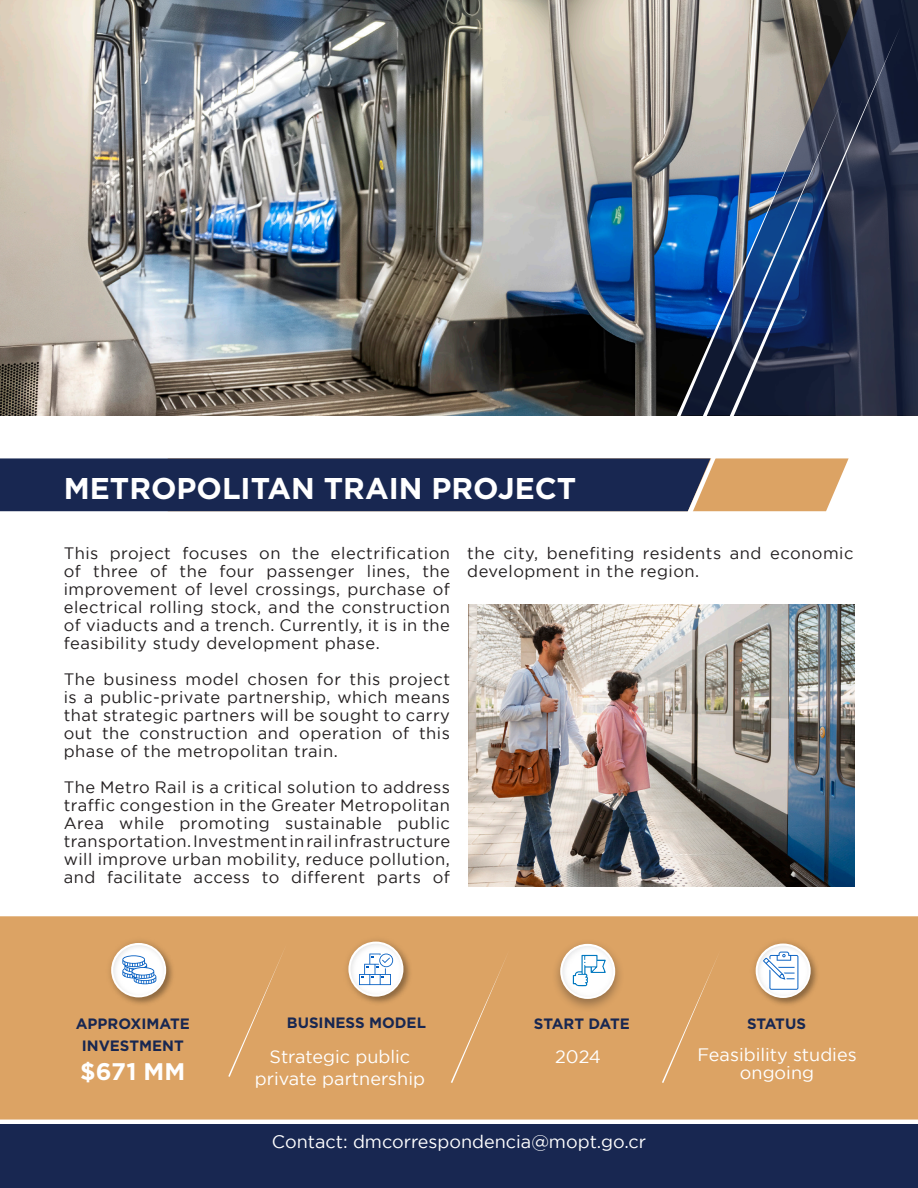
<style>
.page{position:relative;width:918px;height:1188px;background:#fff}
.page>*{position:absolute;margin:0;border:0;box-sizing:border-box;transform-origin:0 0}
.t1{font:700 30px "Gotham";color:#fff}
.t2{font:700 24px "Gotham";color:#fff}
.t3{font:18px/21.6px "Gotham";color:#fff;text-align:center}
.t4{font:16.5px/18px "Gotham";letter-spacing:.03em;color:#231f20;text-align:justify}
.t5{font:700 15px/21.6px "Gotham";color:#182751;text-align:center}
</style>
<div class="page">
<img style="left:0;top:0;width:678px;height:415px">
<svg style="left:678px;top:0;width:240px;height:416px;background:#4a4d58"></svg>
<svg style="left:629px;top:111px;width:55px;height:401px;background:#647587"></svg>
<div style="left:0;top:1124px;width:918px;height:64px;background:#182751"></div>
<div style="left:0;top:458px;width:684px;height:53px;background:#182751"></div>
<svg style="left:684px;top:27px;width:216px;height:485px;background:#656d80"></svg>
<div style="left:0;top:916px;width:918px;height:204px;background:#dca364"></div>
<img style="left:340px;top:933px;width:75px;height:75px">
<div style="left:348px;top:942px;width:55px;height:55px;border:2px solid #fff;border-radius:50%"></div>
<svg style="left:359px;top:954px;width:34px;height:31px"></svg>
<img style="left:747px;top:935px;width:75px;height:74px">
<div style="left:756px;top:944px;width:55px;height:54px;border:2px solid #fff;border-radius:50%"></div>
<svg style="left:763px;top:952px;width:35px;height:38px"></svg>
<img style="left:103px;top:934px;width:74px;height:75px">
<div style="left:111px;top:943px;width:55px;height:54px;border:2px solid #fff;border-radius:50%"></div>
<div style="left:228px;top:943px;width:59px;height:134px;background:#dca364"></div>
<div style="left:662px;top:949px;width:59px;height:134px;background:#dca364"></div>
<div style="left:451px;top:949px;width:59px;height:134px;background:#dca364"></div>
<div style="left:551px;top:939px;width:74px;height:74px;background:#231f20;opacity:.4"></div>
<svg style="left:560px;top:944px;width:55px;height:55px"></svg>
<img style="left:468px;top:604px;width:386px;height:283px">
<h1 class="t1" style="left:64px;top:472px;width:514px">METROPOLITAN TRAIN PROJECT</h1>
<p class="t4" style="left:64px;top:544px;width:388px">This project focuses on the electrification of three of the four passenger lines, the improvement of level crossings, purchase of electrical rolling stock, and the construction of viaducts and a trench. Currently, it is in the feasibility study development phase.</p>
<p class="t4" style="left:64px;top:670px;width:388px">The business model chosen for this project is a public-private partnership, which means that strategic partners will be sought to carry out the construction and operation of this phase of the metropolitan train.</p>
<p class="t4" style="left:64px;top:778px;width:388px">The Metro Rail is a critical solution to address traffic congestion in the Greater Metropolitan Area while promoting sustainable public transportation. Investment in rail infrastructure will improve urban mobility, reduce pollution, and facilitate access to different parts of</p>
<p class="t4" style="left:467px;top:544px;width:388px">the city, benefiting residents and economic development in the region.</p>
<p class="t5" style="left:287px;top:1012px;width:141px">BUSINESS MODEL</p>
<p class="t5" style="left:534px;top:1012px;width:97px">START DATE</p>
<p class="t5" style="left:747px;top:1013px;width:60px">STATUS</p>
<p class="t5" style="left:76px;top:1013px;width:116px">APPROXIMATE<br>INVESTMENT</p>
<h2 class="t2" style="left:80px;top:1058px;width:107px">$671 MM</h2>
<p class="t3" style="left:255px;top:1046px;width:172px">Strategic public private partnership</p>
<p class="t3" style="left:555px;top:1046px;width:47px">2024</p>
<p class="t3" style="left:697px;top:1046px;width:161px;line-height:18px">Feasibility studies ongoing</p>
<p class="t3" style="left:272px;top:1130px;width:376px">Contact: dmcorrespondencia@mopt.go.cr</p>
</div>
